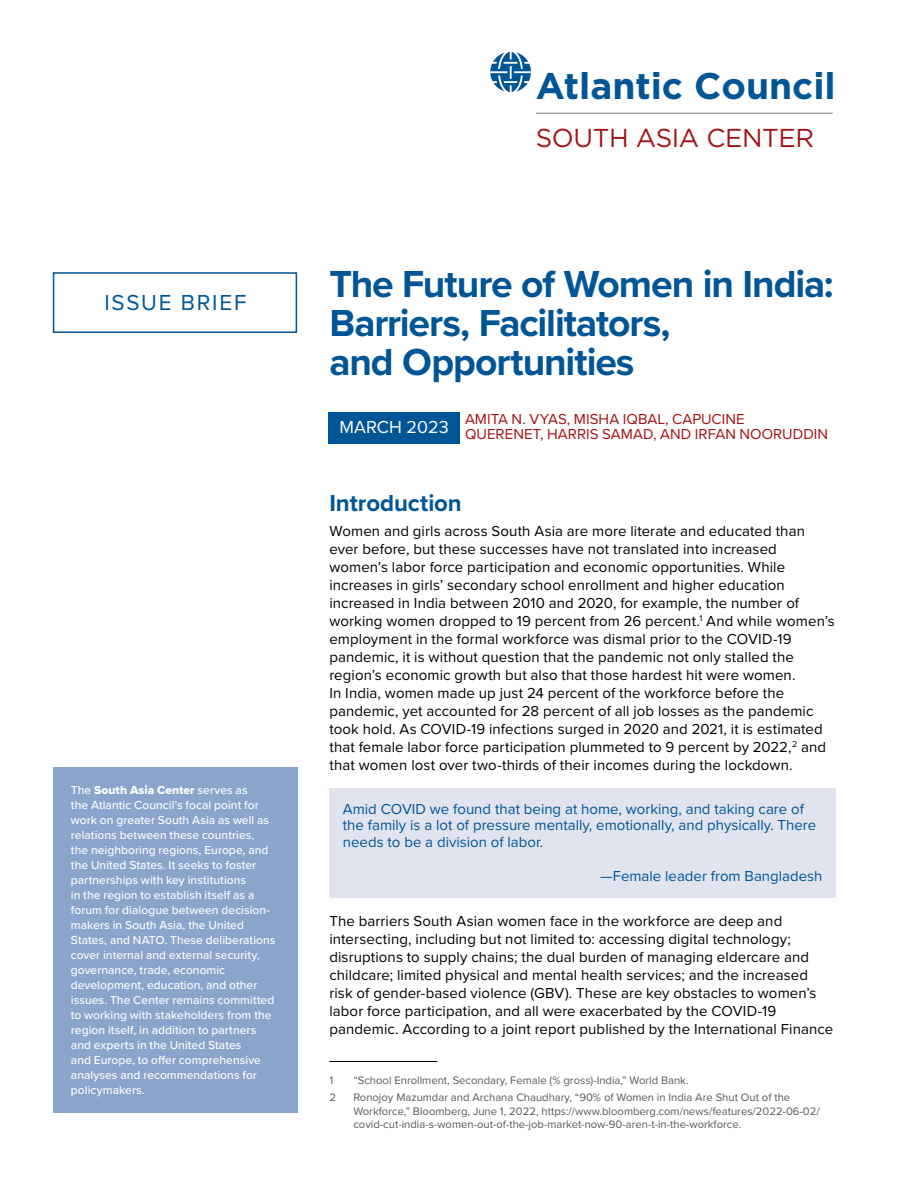
<style>
.page{position:relative;width:918px;height:1188px;background:#fff}
.page>*{position:absolute;margin:0;border:0;box-sizing:border-box;transform-origin:0 0}
.t1{font:700 39px/39px "Proxima Nova";letter-spacing:-.03em;color:#005596}
.t2{font:700 37.05px "Gotham";color:#005596}
.t3{font:25.95px "Gotham";letter-spacing:-.015em;color:#a31115}
.t4{font:700 24px "Proxima Nova";letter-spacing:-.005em;color:#005596}
.t5{font:22.5px "Proxima Nova";letter-spacing:.08em;color:#005596}
.t6{font:18px "Proxima Nova";color:#fff}
.t7{font:15px/18px "Proxima Nova";letter-spacing:.005em;color:#000}
.t8{font:15px/16.5px "Proxima Nova";color:#005596}
.t9{font:15px/15px "Proxima Nova";letter-spacing:.005em;color:#a31115}
.t10{font:500 12px/15px "Proxima Nova";letter-spacing:.005em;color:#fff}
.t11{font:12px "Proxima Nova Extrabld";letter-spacing:.005em;color:#fff}
.t12{font:11.25px/13.5px "Proxima Nova";color:#58595b}
.s1{font-family:"Proxima Nova";font-weight:500}
</style>
<div class="page">
<div style="left:329px;top:788px;width:507px;height:75px;background:#e1e3ee"></div>
<div style="left:329px;top:856px;width:507px;height:42px;background:#e1e3ee"></div>
<hr style="left:329px;top:1061px;width:108px;height:1px;background:#000">
<div style="left:53px;top:272px;width:244px;height:61px;background:#fff;border:2px solid #005596"></div>
<div style="left:329px;top:412px;width:131px;height:32px;background:#005596"></div>
<div style="left:53px;top:767px;width:245px;height:345px;background:#8ba4cc"></div>
<hr style="left:536px;top:113px;width:297px;height:1px;background:#7e8083">
<svg style="left:490px;top:52px;width:41px;height:40px"></svg>
<h3 class="t5" style="left:104px;top:285px;width:143px">ISSUE BRIEF</h3>
<p class="t11" style="left:71px;top:781px;width:178px"><span class="s1">The</span> South Asia Center <span class="s1">serves as</span></p>
<p class="t10" style="left:71px;top:797px;width:206px">the Atlantic Council’s focal point for work on greater South Asia as well as relations between these countries,<br>the neighboring regions, Europe, and the United States. It seeks to foster partnerships with key institutions<br>in the region to establish itself as a forum for dialogue between decision&shy;makers in South Asia, the United States, and NATO. These deliberations cover internal and external security, governance, trade, economic development, education, and other issues. The Center remains committed to working with stakeholders from the region itself, in addition to partners and experts in the United States<br>and Europe, to offer comprehensive analyses and recommendations for policymakers.</p>
<h2 class="t2" style="left:536px;top:62px;width:301px">Atlantic Council</h2>
<h3 class="t3" style="left:536px;top:122px;width:280px">SOUTH ASIA CENTER</h3>
<h1 class="t1" style="left:329px;top:264px;width:506px">The Future of Women in India:<br>Barriers, Facilitators,<br>and Opportunities</h1>
<p class="t6" style="left:340px;top:414px;width:111px">MARCH 2023</p>
<p class="t9" style="left:465px;top:411px;width:365px">AMITA N. VYAS, MISHA IQBAL, CAPUCINE<br>QUERENET, HARRIS SAMAD, AND IRFAN NOORUDDIN</p>
<h3 class="t4" style="left:329px;top:486px;width:134px">Introduction</h3>
<p class="t7" style="left:329px;top:522px;width:507px">Women and girls across South Asia are more literate and educated than ever before, but these successes have not translated into increased women’s labor force participation and economic opportunities. While increases in girls’ secondary school enrollment and higher education increased in India between 2010 and 2020, for example, the number of working women dropped to 19 percent from 26 percent.<sup>1</sup> And while women’s employment in the formal workforce was dismal prior to the COVID-19 pandemic, it is without question that the pandemic not only stalled the region’s economic growth but also that those hardest hit were women.<br>In India, women made up just 24 percent of the workforce before the pandemic, yet accounted for 28 percent of all job losses as the pandemic took hold. As COVID-19 infections surged in 2020 and 2021, it is estimated that female labor force participation plummeted to 9 percent by 2022,<sup>2</sup> and that women lost over two-thirds of their incomes during the lockdown.</p>
<p class="t8" style="left:343px;top:800px;width:475px">Amid COVID we found that being at home, working, and taking care of the family is a lot of pressure mentally, emotionally, and physically. There needs to be a division of labor.</p>
<p class="t8" style="left:600px;top:867px;width:224px">—Female leader from Bangladesh</p>
<p class="t7" style="left:329px;top:912px;width:505px">The barriers South Asian women face in the workforce are deep and intersecting, including but not limited to: accessing digital technology; disruptions to supply chains; the dual burden of managing eldercare and childcare; limited physical and mental health services; and the increased risk of gender-based violence (GBV). These are key obstacles to women’s labor force participation, and all were exacerbated by the COVID-19 pandemic. According to a joint report published by the International Finance</p>
<p class="t12" style="left:329px;top:1073px;width:5px">1</p>
<p class="t12" style="left:353px;top:1073px;width:337px">“School Enrollment, Secondary, Female (% gross)-India,” World Bank.</p>
<p class="t12" style="left:329px;top:1090px;width:8px">2</p>
<p class="t12" style="left:353px;top:1090px;width:468px">Ronojoy Mazumdar and Archana Chaudhary, “90% of Women in India Are Shut Out of the<br>Workforce,” Bloomberg, June 1, 2022, https://www.bloomberg.com/news/features/2022-06-02/ covid-cut-india-s-women-out-of-the-job-market-now-90-aren-t-in-the-workforce.</p>
</div>
